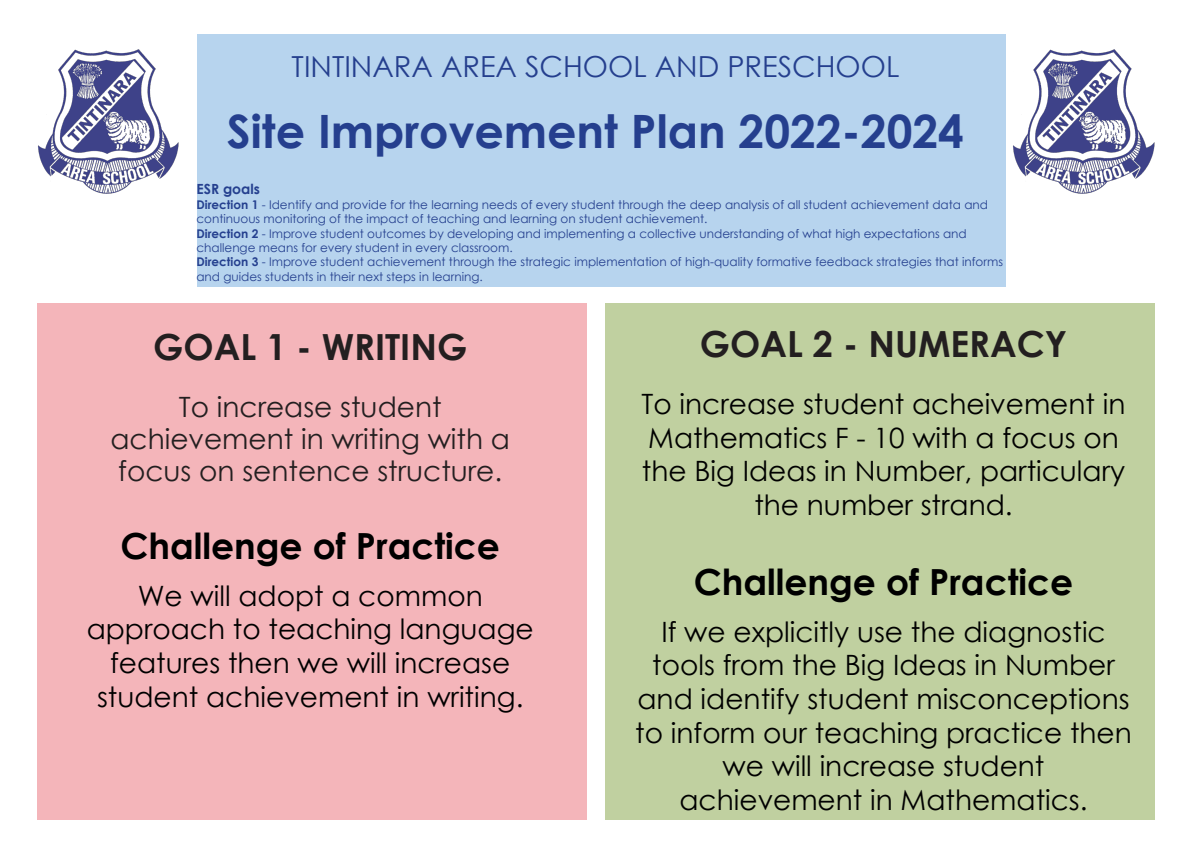
<style>
.page{position:relative;width:1191px;height:842px;background:#fff}
.page>*{position:absolute;margin:0;border:0;box-sizing:border-box;transform-origin:0 0}
.t1{font:700 46px "Century Gothic";color:#253f8e}
.t2{font:700 36px "Century Gothic";color:#000}
.t3{font:700 36px "Century Gothic";color:#231f20}
.t4{font:29px "Century Gothic";color:#253f8e}
.t5{font:28px/33.6px "Century Gothic";color:#000;text-align:center}
.t6{font:28px/31.8px "Century Gothic";color:#231f20;text-align:center}
.t7{font:700 14px "Century Gothic";color:#25408f}
.t8{font:12px/14.4px "Century Gothic";color:#25408f}
.s1{font-weight:700}
</style>
<div class="page">
<div style="left:197px;top:34px;width:808px;height:252px;background:#b7d4ee"></div>
<img style="left:38px;top:49px;width:141px;height:145px">
<img style="left:1013px;top:49px;width:142px;height:145px">
<div style="left:37px;top:303px;width:549px;height:516px;background:#f4b5ba"></div>
<div style="left:606px;top:304px;width:549px;height:516px;background:#c0d0a0"></div>
<p class="t4" style="left:292px;top:46px;width:609px">TINTINARA AREA SCHOOL AND PRESCHOOL</p>
<p class="t1" style="left:227px;top:96px;width:738px">Site Improvement Plan 2022-2024</p>
<p class="t7" style="left:196px;top:178px;width:65px">ESR goals</p>
<p class="t8" style="left:196px;top:197px;width:808px"><span class="s1">Direction 1</span> - Identify and provide for the learning needs of every student through the deep analysis of all student achievement data and continuous monitoring of the impact of teaching and learning on student achievement.<br><span class="s1">Direction 2</span> - Improve student outcomes by developing and implementing a collective understanding of what high expectations and challenge means for every student in every classroom.<br><span class="s1">Direction 3</span> - Improve student achievement through the strategic implementation of high-quality formative feedback strategies that informs and guides students in their next steps in learning.</p>
<h2 class="t3" style="left:153px;top:320px;width:315px">GOAL 1 - WRITING</h2>
<h3 class="t6" style="left:110px;top:391px;width:401px">To increase student achievement in writing with a focus on sentence structure.</h3>
<h2 class="t2" style="left:120px;top:518px;width:381px">Challenge of Practice</h2>
<h3 class="t5" style="left:87px;top:578px;width:448px">We will adopt a common approach to teaching language features then we will increase student achievement in writing.</h3>
<h2 class="t3" style="left:700px;top:317px;width:369px">GOAL 2 - NUMERACY</h2>
<h3 class="t5" style="left:641px;top:387px;width:485px">To increase student acheivement in<br>Mathematics F - 10 with a focus on the Big Ideas in Number, particulary the number strand.</h3>
<h2 class="t2" style="left:693px;top:555px;width:381px">Challenge of Practice</h2>
<h3 class="t5" style="left:635px;top:614px;width:498px">If we explicitly use the diagnostic tools from the Big Ideas in Number and identify student misconceptions to inform our teaching practice then we will increase student achievement in Mathematics.</h3>
</div>
